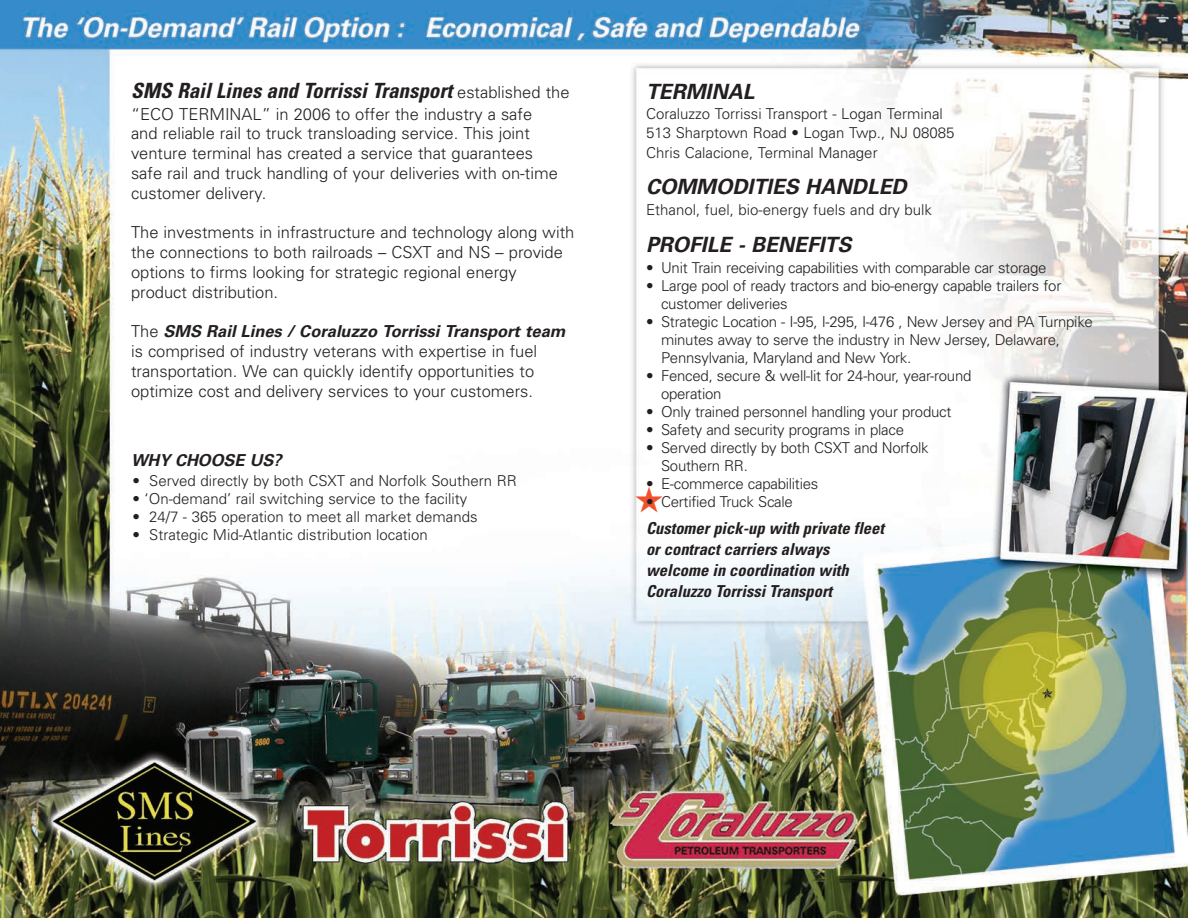
<style>
.page{position:relative;width:1188px;height:918px;background:#fff}
.page>*{position:absolute;margin:0;border:0;box-sizing:border-box;transform-origin:0 0}
.t1{font:italic 700 condensed 21px "Univers";color:#231f20}
.t2{font:italic 700 21px "Univers";color:#231f20}
.t3{font:300 16.5px/19.8px "Univers";color:#231f20}
.t4{font:italic 700 condensed 16.5px/21px "Univers";color:#231f20}
.t5{font:italic 700 16.5px "Univers";color:#231f20}
.t6{font:300 15px/18px "Univers";letter-spacing:-.015em;color:#231f20}
.s1{font-weight:300;font-style:normal;font-stretch:normal;font-size:16.5px}
.s2{font-weight:700;font-style:italic}
</style>
<div class="page">
<img style="left:0;top:0;width:1188px;height:918px">
<svg style="left:636px;top:487px;width:27px;height:25px"></svg>
<h1 class="t1" style="left:131px;top:82px;width:440px">SMS Rail Lines and Torrissi Transport <span class="s1">established the</span></h1>
<p class="t3" style="left:131px;top:105px;width:428px">“ECO TERMINAL” in 2006 to offer the industry a safe and reliable rail to truck transloading service. This joint venture terminal has created a service that guarantees safe rail and truck handling of your deliveries with on-time customer delivery.</p>
<p class="t3" style="left:131px;top:224px;width:445px">The investments in infrastructure and technology along with the connections to both railroads – CSXT and NS – provide options to firms looking for strategic regional energy product distribution.</p>
<p class="t3" style="left:131px;top:323px;width:436px">The <span class="s2">SMS Rail Lines / Coraluzzo Torrissi Transport team </span>is comprised of industry veterans with expertise in fuel transportation. We can quickly identify opportunities to optimize cost and delivery services to your customers.</p>
<p class="t5" style="left:131px;top:454px;width:152px">WHY CHOOSE US?</p>
<p class="t6" style="left:133px;top:473px;width:386px">• Served directly by both CSXT and Norfolk Southern RR</p>
<p class="t6" style="left:133px;top:491px;width:336px">• ‘On-demand’ rail switching service to the facility</p>
<p class="t6" style="left:133px;top:509px;width:347px">• 24/7 - 365 operation to meet all market demands</p>
<p class="t6" style="left:133px;top:527px;width:297px">• Strategic Mid-Atlantic distribution location</p>
<h1 class="t2" style="left:646px;top:84px;width:110px">TERMINAL</h1>
<p class="t6" style="left:646px;top:105px;width:310px;line-height:19.5px">Coraluzzo Torrissi Transport - Logan Terminal<br>513 Sharptown Road • Logan Twp., NJ 08085<br>Chris Calacione, Terminal Manager</p>
<h1 class="t2" style="left:646px;top:179px;width:262px">COMMODITIES HANDLED</h1>
<p class="t6" style="left:646px;top:202px;width:287px">Ethanol, fuel, bio-energy fuels and dry bulk</p>
<h1 class="t2" style="left:646px;top:237px;width:207px">PROFILE - BENEFITS</h1>
<p class="t6" style="left:646px;top:260px;width:402px">• Unit Train receiving capabilities with comparable car storage</p>
<p class="t6" style="left:661px;top:278px;width:402px;text-indent:-15px">• Large pool of ready tractors and bio-energy capable trailers for customer deliveries</p>
<p class="t6" style="left:661px;top:314px;width:433px;text-indent:-15px">• Strategic Location - I-95, I-295, I-476 , New Jersey and PA Turnpike minutes away to serve the industry in New Jersey, Delaware,<br>Pennsylvania, Maryland and New York.</p>
<p class="t6" style="left:661px;top:368px;width:312px;text-indent:-15px">• Fenced, secure &amp; well-lit for 24-hour, year-round operation</p>
<p class="t6" style="left:646px;top:404px;width:307px">• Only trained personnel handling your product</p>
<p class="t6" style="left:646px;top:422px;width:259px">• Safety and security programs in place</p>
<p class="t6" style="left:661px;top:440px;width:269px;text-indent:-15px">• Served directly by both CSXT and Norfolk<br>Southern RR.</p>
<p class="t6" style="left:646px;top:476px;width:174px">• E-commerce capabilities</p>
<p class="t6" style="left:646px;top:494px;width:148px">• Certified Truck Scale</p>
<p class="t4" style="left:646px;top:519px;width:239px">Customer pick-up with private fleet or contract carriers always welcome in coordination with<br>Coraluzzo Torrissi Transport</p>
</div>
